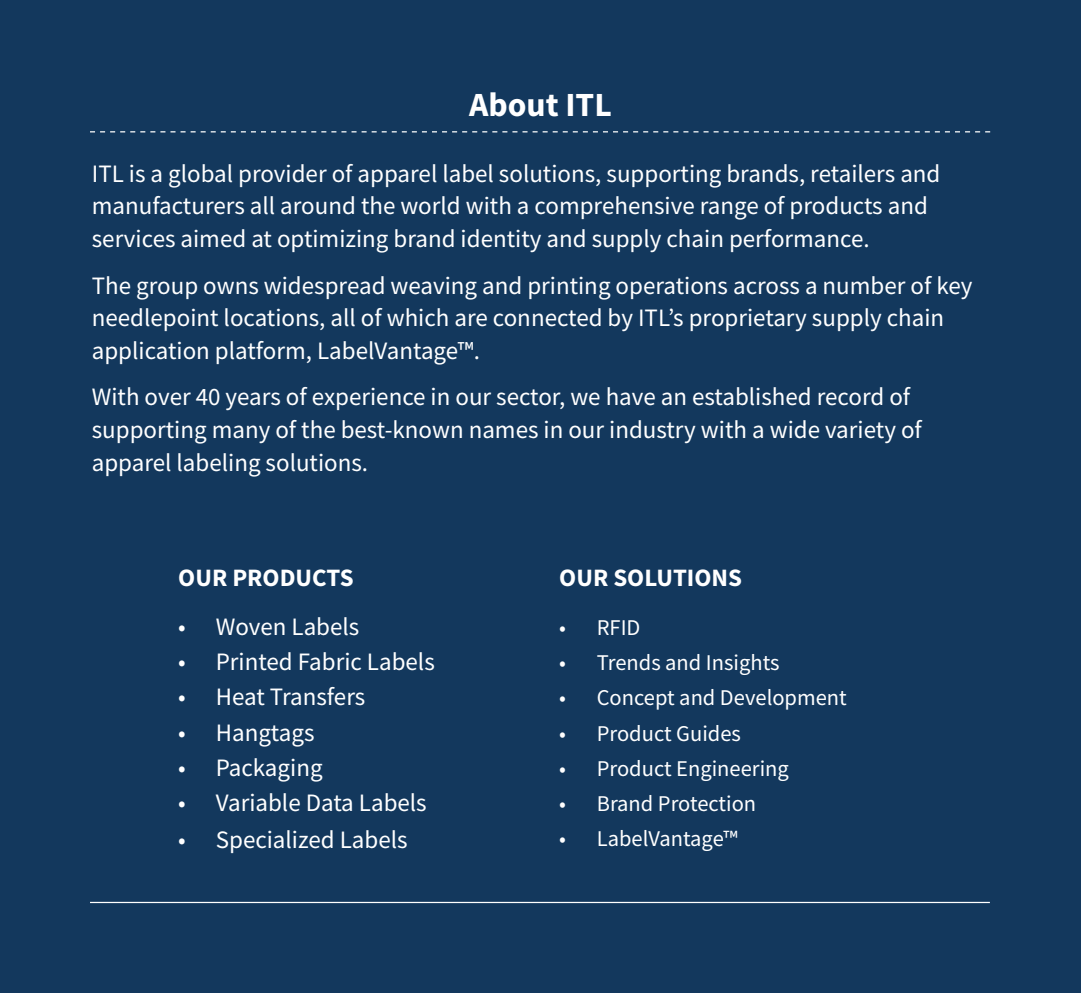
<style>
.page{position:relative;width:1081px;height:993px;background:#fff}
.page>*{position:absolute;margin:0;border:0;box-sizing:border-box;transform-origin:0 0}
.t1{font:700 33.75px "Source Sans Pro";color:#fff}
.t2{font:25px/32.5px "Source Sans Pro";color:#fff}
.t3{font:700 25px "Source Sans Pro";color:#fff}
.t4{font:22.5px "Source Sans Pro";color:#fff}
</style>
<div class="page">
<div style="left:0;top:0;width:1081px;height:992px;background:#13385d"></div>
<hr style="left:90px;top:901px;width:900px;height:1px;background:#fff">
<svg style="left:90px;top:131px;width:900px;height:1px"></svg>
<h1 class="t1" style="left:469px;top:82px;width:144px">About ITL</h1>
<p class="t2" style="left:92px;top:157px;width:850px">ITL is a global provider of apparel label solutions, supporting brands, retailers and manufacturers all around the world with a comprehensive range of products and services aimed at optimizing brand identity and supply chain performance.</p>
<p class="t2" style="left:92px;top:269px;width:882px">The group owns widespread weaving and printing operations across a number of key needlepoint locations, all of which are connected by ITL’s proprietary supply chain application platform, LabelVantage™.</p>
<p class="t2" style="left:92px;top:380px;width:831px">With over 40 years of experience in our sector, we have an established record of supporting many of the best-known names in our industry with a wide variety of apparel labeling solutions.</p>
<p class="t3" style="left:178px;top:560px;width:177px">OUR PRODUCTS</p>
<p class="t2" style="left:178px;top:610px;width:183px">• Woven Labels</p>
<p class="t2" style="left:178px;top:645px;width:258px">• Printed Fabric Labels</p>
<p class="t2" style="left:178px;top:680px;width:189px">• Heat Transfers</p>
<p class="t2" style="left:178px;top:715px;width:138px">• Hangtags</p>
<p class="t2" style="left:178px;top:750px;width:146px">• Packaging</p>
<p class="t2" style="left:178px;top:785px;width:250px">• Variable Data Labels</p>
<p class="t2" style="left:178px;top:823px;width:231px">• Specialized Labels</p>
<p class="t3" style="left:559px;top:560px;width:184px">OUR SOLUTIONS</p>
<p class="t4" style="left:559px;top:613px;width:83px">• RFID</p>
<p class="t4" style="left:559px;top:648px;width:222px">• Trends and Insights</p>
<p class="t4" style="left:559px;top:683px;width:289px">• Concept and Development</p>
<p class="t4" style="left:559px;top:718px;width:183px">• Product Guides</p>
<p class="t4" style="left:559px;top:753px;width:231px">• Product Engineering</p>
<p class="t4" style="left:559px;top:788px;width:198px">• Brand Protection</p>
<p class="t4" style="left:559px;top:823px;width:180px">• LabelVantage™</p>
</div>
